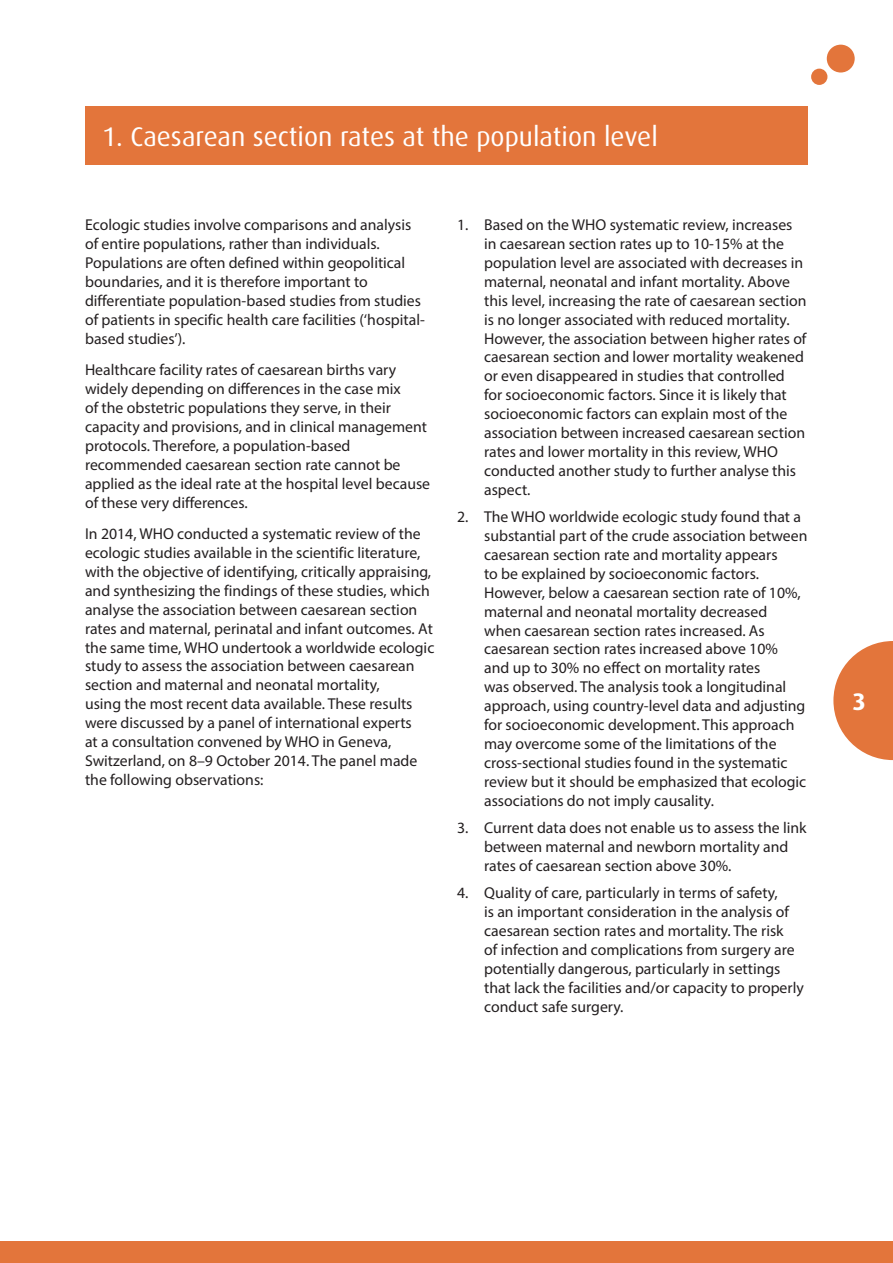
<style>
.page{position:relative;width:893px;height:1263px;background:#fff}
.page>*{position:absolute;margin:0;border:0;box-sizing:border-box;transform-origin:0 0}
.Heading_3{font:27px "Dax Pro";color:#fff}
.t1{font:700 24px "Dax Pro";color:#fff}
.Body_text{font:15.75px/18.9px "Myriad Pro";color:#231f20}
</style>
<div class="page">
<svg style="left:833px;top:641px;width:60px;height:119px"></svg>
<div style="left:827px;top:45px;width:28px;height:28px;background:#e3753b;border-radius:50%"></div>
<div style="left:811px;top:69px;width:16px;height:16px;background:#e3753b;border-radius:50%"></div>
<div style="left:0;top:1241px;width:893px;height:22px;background:#e3753b"></div>
<div style="left:85px;top:106px;width:723px;height:59px;background:#e3753b"></div>
<p class="Heading_3" style="left:102px;top:120px;width:557px">1. Caesarean section rates at the population level</p>
<p class="Body_text" style="left:85px;top:215px;width:341px">Ecologic studies involve comparisons and analysis of entire populations, rather than individuals.<br>Populations are often defined within geopolitical boundaries, and it is therefore important to differentiate population-based studies from studies of patients in specific health care facilities (‘hospital&shy;based studies’).</p>
<p class="Body_text" style="left:85px;top:360px;width:347px">Healthcare facility rates of caesarean births vary widely depending on differences in the case mix<br>of the obstetric populations they serve, in their capacity and provisions, and in clinical management protocols. Therefore, a population-based recommended caesarean section rate cannot be applied as the ideal rate at the hospital level because of these very differences.</p>
<p class="Body_text" style="left:85px;top:524px;width:351px">In 2014, WHO conducted a systematic review of the ecologic studies available in the scientific literature, with the objective of identifying, critically appraising, and synthesizing the findings of these studies, which analyse the association between caesarean section rates and maternal, perinatal and infant outcomes. At the same time, WHO undertook a worldwide ecologic study to assess the association between caesarean section and maternal and neonatal mortality,<br>using the most recent data available. These results were discussed by a panel of international experts<br>at a consultation convened by WHO in Geneva, Switzerland, on 8–9 October 2014. The panel made the following observations:</p>
<p class="Body_text" style="left:484px;top:215px;width:324px;text-indent:-27px">1. Based on the WHO systematic review, increases in caesarean section rates up to 10-15% at the population level are associated with decreases in maternal, neonatal and infant mortality. Above this level, increasing the rate of caesarean section is no longer associated with reduced mortality.<br>However, the association between higher rates of caesarean section and lower mortality weakened or even disappeared in studies that controlled for socioeconomic factors. Since it is likely that socioeconomic factors can explain most of the association between increased caesarean section rates and lower mortality in this review, WHO conducted another study to further analyse this aspect.</p>
<p class="Body_text" style="left:484px;top:507px;width:325px;text-indent:-27px">2. The WHO worldwide ecologic study found that a substantial part of the crude association between caesarean section rate and mortality appears<br>to be explained by socioeconomic factors.<br>However, below a caesarean section rate of 10%, maternal and neonatal mortality decreased when caesarean section rates increased. As caesarean section rates increased above 10%<br>and up to 30% no effect on mortality rates<br>was observed. The analysis took a longitudinal approach, using country-level data and adjusting for socioeconomic development. This approach may overcome some of the limitations of the cross-sectional studies found in the systematic review but it should be emphasized that ecologic associations do not imply causality.</p>
<p class="Body_text" style="left:484px;top:818px;width:324px;text-indent:-27px">3. Current data does not enable us to assess the link between maternal and newborn mortality and rates of caesarean section above 30%.</p>
<p class="Body_text" style="left:484px;top:883px;width:321px;text-indent:-27px">4. Quality of care, particularly in terms of safety,<br>is an important consideration in the analysis of caesarean section rates and mortality. The risk<br>of infection and complications from surgery are potentially dangerous, particularly in settings that lack the facilities and/or capacity to properly conduct safe surgery.</p>
<h2 class="t1" style="left:853px;top:686px;width:15px">3</h2>
</div>
